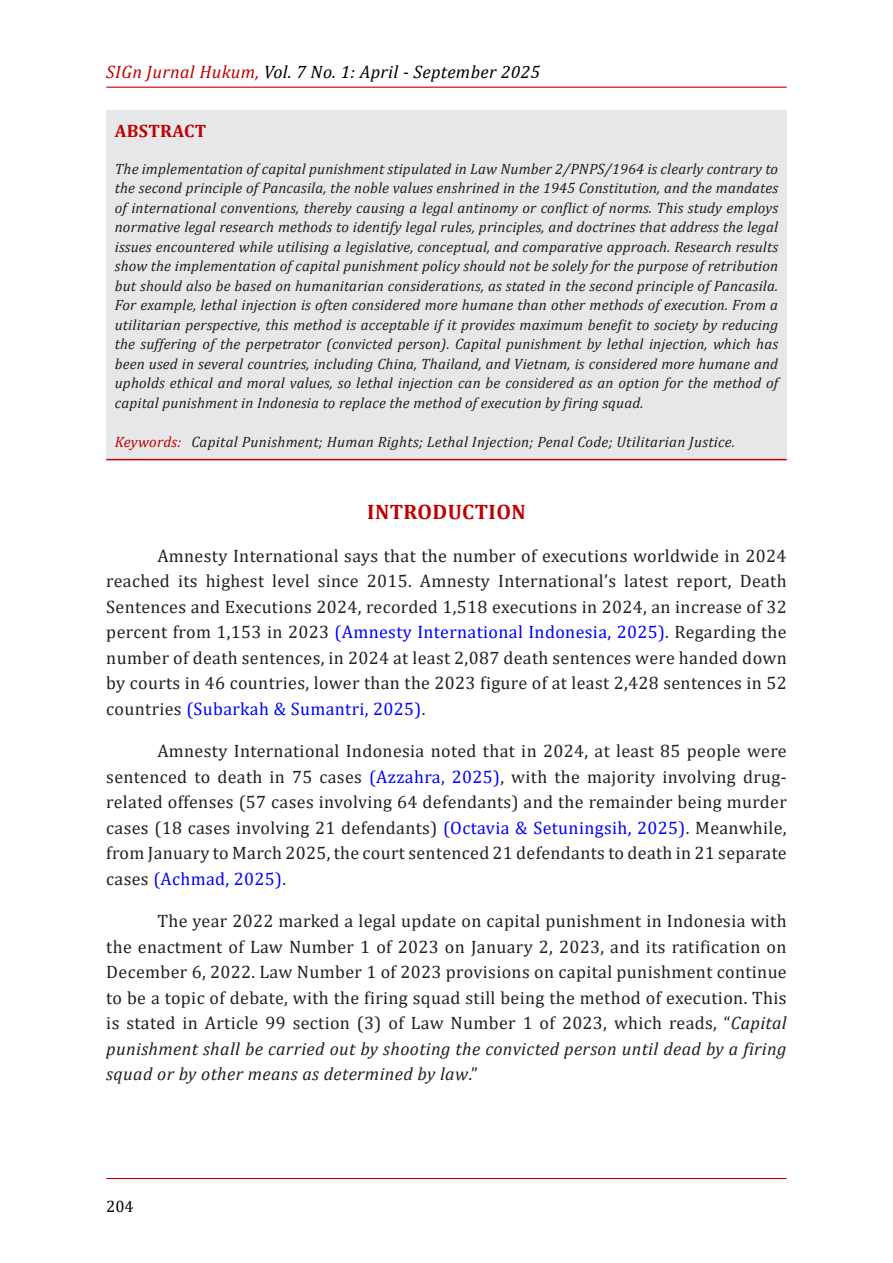
<style>
.page{position:relative;width:893px;height:1263px;background:#fff}
.page>*{position:absolute;margin:0;border:0;box-sizing:border-box;transform-origin:0 0}
.BAB{font:700 21px "Cambria";letter-spacing:.02em;color:#c00000}
.Isi_1{font:18px/25.5px "Cambria";letter-spacing:.02em;color:#231f20;text-align:justify}
.t1{font:italic 18px "Cambria";letter-spacing:.02em;color:#000}
.Sub_Bab_A{font:700 18px "Cambria";letter-spacing:.02em;color:#c00000}
.t2{font:16.5px "Cambria";color:#000}
.Abstrak{font:italic 15px/19.5px "Cambria";letter-spacing:.01em;color:#231f20;text-align:justify}
.Kata_Kunci{font:italic 15px "Cambria";letter-spacing:.02em;color:#231f20}
.s1{color:#c00000}
.s2{color:#00f}
.s3{font-style:italic}
</style>
<div class="page">
<hr style="left:106px;top:87px;width:681px;height:1px;background:#c00000">
<hr style="left:106px;top:1178px;width:681px;height:1px;background:#c00000">
<div style="left:106px;top:111px;width:681px;height:349px;background:#e6e7e9"></div>
<hr style="left:106px;top:459px;width:681px;height:1px;background:#c00000">
<p class="t1" style="left:106px;top:59px;width:435px"><span class="s1">SIGn Jurnal Hukum,</span> Vol. 7 No. 1: April - September 2025</p>
<p class="Sub_Bab_A" style="left:115px;top:118px;width:93px">ABSTRACT</p>
<p class="Abstrak" style="left:115px;top:158px;width:665px">The implementation of capital punishment stipulated in Law Number 2/PNPS/1964 is clearly contrary to the second principle of Pancasila, the noble values enshrined in the 1945 Constitution, and the mandates of international conventions, thereby causing a legal antinomy or conflict of norms. This study employs normative legal research methods to identify legal rules, principles, and doctrines that address the legal issues encountered while utilising a legislative, conceptual, and comparative approach. Research results show the implementation of capital punishment policy should not be solely for the purpose of retribution but should also be based on humanitarian considerations, as stated in the second principle of Pancasila.<br>For example, lethal injection is often considered more humane than other methods of execution. From a utilitarian perspective, this method is acceptable if it provides maximum benefit to society by reducing the suffering of the perpetrator (convicted person). Capital punishment by lethal injection, which has been used in several countries, including China, Thailand, and Vietnam, is considered more humane and upholds ethical and moral values, so lethal injection can be considered as an option for the method of capital punishment in Indonesia to replace the method of execution by firing squad.</p>
<p class="Kata_Kunci" style="left:115px;top:431px;width:622px"><span class="s1">Keywords:</span> Capital Punishment; Human Rights; Lethal Injection; Penal Code; Utilitarian Justice.</p>
<p class="BAB" style="left:367px;top:497px;width:160px">INTRODUCTION</p>
<p class="Isi_1" style="left:106px;top:543px;width:682px;text-indent:51px">Amnesty International says that the number of executions worldwide in 2024 reached its highest level since 2015. Amnesty International’s latest report, Death Sentences and Executions 2024, recorded 1,518 executions in 2024, an increase of 32 percent from 1,153 in 2023 <span class="s2">(Amnesty International Indonesia, 2025)</span>. Regarding the number of death sentences, in 2024 at least 2,087 death sentences were handed down by courts in 46 countries, lower than the 2023 figure of at least 2,428 sentences in 52 countries <span class="s2">(Subarkah &amp; Sumantri, 2025)</span>.</p>
<p class="Isi_1" style="left:106px;top:738px;width:682px;text-indent:51px">Amnesty International Indonesia noted that in 2024, at least 85 people were sentenced to death in 75 cases <span class="s2">(Azzahra, 2025)</span>, with the majority involving drug&shy;related offenses (57 cases involving 64 defendants) and the remainder being murder cases (18 cases involving 21 defendants) <span class="s2">(Octavia &amp; Setuningsih, 2025)</span>. Meanwhile, from January to March 2025, the court sentenced 21 defendants to death in 21 separate cases <span class="s2">(Achmad, 2025)</span>.</p>
<p class="Isi_1" style="left:106px;top:908px;width:682px;text-indent:51px">The year 2022 marked a legal update on capital punishment in Indonesia with the enactment of Law Number 1 of 2023 on January 2, 2023, and its ratification on December 6, 2022. Law Number 1 of 2023 provisions on capital punishment continue to be a topic of debate, with the firing squad still being the method of execution. This is stated in Article 99 section (3) of Law Number 1 of 2023, which reads, “<span class="s3">Capital punishment shall be carried out by shooting the convicted person until dead by a firing squad or by other means as determined by law</span>.”</p>
<p class="t2" style="left:106px;top:1197px;width:29px">204</p>
</div>
